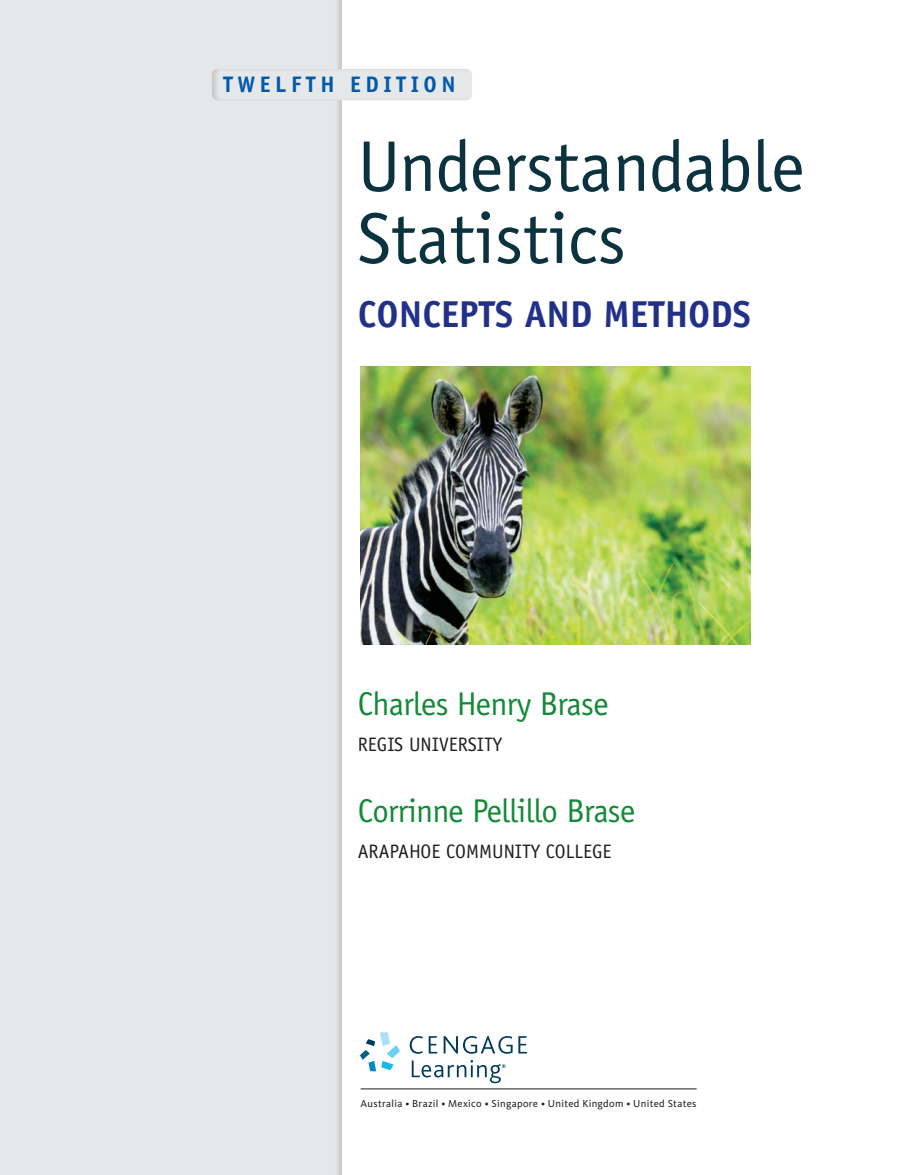
<style>
.page{position:relative;width:918px;height:1175px;background:#fff}
.page>*{position:absolute;margin:0;border:0;box-sizing:border-box;transform-origin:0 0}
.t1{font:72px/72px "Officina Sans Std";color:#0a333f}
.t2{font:700 37.5px "Officina Sans Std";color:#213189}
.t3{font:33px "Officina Sans Std";letter-spacing:-.02em;color:#148a39}
.t4{font:700 22.5px "Officina Sans Std";letter-spacing:.2em;color:#015aaa}
.t5{font:19.5px "Officina Sans Std";color:#231f20}
.t6{font:10.5px "Kievit OT";letter-spacing:.03em;color:#231f20}
</style>
<div class="page">
<svg style="left:360px;top:1032px;width:40px;height:39px"></svg>
<svg style="left:410px;top:1036px;width:13px;height:17px"></svg>
<svg style="left:429px;top:1036px;width:8px;height:17px"></svg>
<svg style="left:444px;top:1036px;width:83px;height:17px"></svg>
<svg style="left:412px;top:1060px;width:94px;height:23px"></svg>
<hr style="left:361px;top:1088px;width:336px;height:1px;background:#231f20">
<div style="left:0;top:0;width:344px;height:1174px;background:#e6e7e9"></div>
<div style="left:212px;top:63px;width:261px;height:39px;background:#231f20;opacity:.15"></div>
<img style="left:361px;top:366px;width:390px;height:279px">
<p class="t4" style="left:223px;top:71px;width:234px">TWELFTH EDITION</p>
<p class="t1" style="left:358px;top:131px;width:448px">Understandable<br>Statistics</p>
<p class="t2" style="left:358px;top:291px;width:395px">CONCEPTS AND METHODS</p>
<p class="t3" style="left:358px;top:684px;width:252px">Charles Henry Brase</p>
<p class="t5" style="left:358px;top:733px;width:146px">Regis University</p>
<p class="t3" style="left:358px;top:791px;width:279px">Corrinne Pellillo Brase</p>
<p class="t5" style="left:358px;top:839px;width:22px">Arapah</p>
<p class="t5" style="left:421px;top:839px;width:193px">oe Commu nity College</p>
<p class="t6" style="left:361px;top:1097px;width:338px">Australia • Brazil • Mexico • Singapore • United Kingdom • United States</p>
</div>
